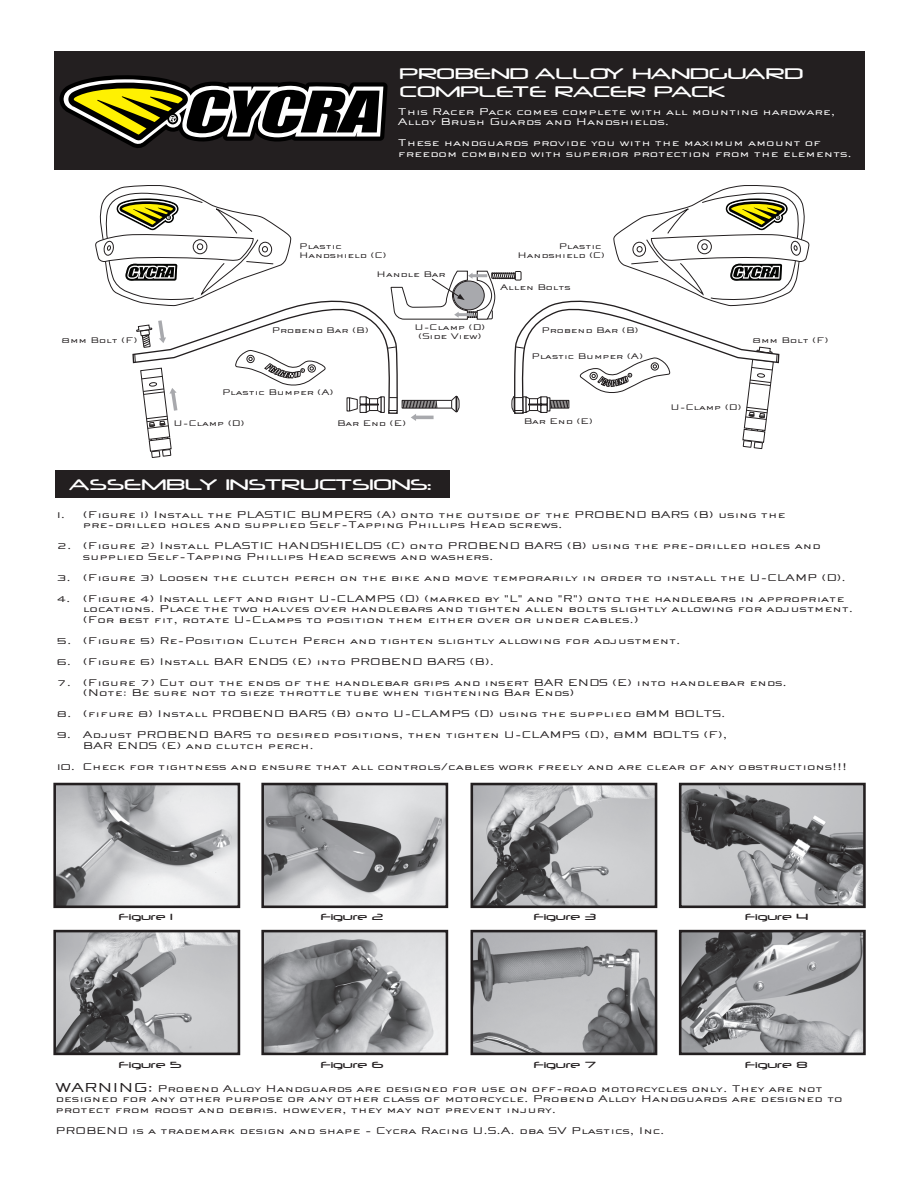
<style>
.page{position:relative;width:918px;height:1188px;background:#fff}
.page>*{position:absolute;margin:0;border:0;box-sizing:border-box;transform-origin:0 0}
.t1{font:500 18px/18px "Neuropol";color:#fff;scale:1.3 1}
.t2{font:500 10.5px "Neuropol";color:#231f20;scale:1.3 1}
.t3{font:9px/10.5px "Sackers Square Gothic";color:#231f20;scale:1.3 1}
.t4{font:9px/10.5px "Sackers Square Gothic";color:#fff;scale:1.3 1}
.t5{font:7.5px/9px "Sackers Square Gothic";color:#231f20;scale:1.3 1}
.s1{font-size:12px}
</style>
<div class="page">
<div style="left:54px;top:51px;width:810px;height:119px;background:#231f20"></div>
<div style="left:55px;top:471px;width:394px;height:27px;background:#231f20"></div>
<img style="left:57px;top:787px;width:179px;height:117px">
<div style="left:53px;top:783px;width:187px;height:125px;border:3px solid #231f20"></div>
<img style="left:265px;top:787px;width:179px;height:117px">
<div style="left:261px;top:783px;width:187px;height:125px;border:3px solid #231f20"></div>
<img style="left:475px;top:787px;width:178px;height:117px">
<div style="left:471px;top:783px;width:186px;height:125px;border:3px solid #231f20"></div>
<img style="left:683px;top:787px;width:179px;height:117px">
<div style="left:679px;top:783px;width:187px;height:125px;border:3px solid #231f20"></div>
<img style="left:57px;top:934px;width:179px;height:117px">
<div style="left:53px;top:930px;width:187px;height:125px;border:3px solid #231f20"></div>
<img style="left:265px;top:934px;width:179px;height:117px">
<div style="left:261px;top:930px;width:187px;height:125px;border:3px solid #231f20"></div>
<img style="left:475px;top:934px;width:178px;height:117px">
<div style="left:471px;top:930px;width:186px;height:125px;border:3px solid #231f20"></div>
<img style="left:683px;top:934px;width:179px;height:117px">
<div style="left:679px;top:930px;width:187px;height:125px;border:3px solid #231f20"></div>
<svg style="left:59px;top:75px;width:329px;height:73px"></svg>
<svg style="left:95px;top:185px;width:714px;height:273px"></svg>
<h1 class="t1" style="left:399px;top:65px;width:312px">PROBEND ALLOY HANDGUARD<br>COMPLETE RACER PACK</h1>
<p class="t4" style="left:398px;top:106px;width:338px">This Racer Pack comes complete with all mounting hardware,<br>Alloy Brush Guards and Handshields.</p>
<p class="t4" style="left:398px;top:138px;width:351px">These handguards provide you with the maximum amount of freedom combined with superior protection from the elements.</p>
<p class="t5" style="left:299px;top:242px;width:69px">Plastic<br>Handshield (C)</p>
<p class="t5" style="left:518px;top:242px;width:69px;text-indent:41px">Plastic<br>Handshield (C)</p>
<p class="t5" style="left:377px;top:270px;width:55px">Handle Bar</p>
<p class="t5" style="left:500px;top:283px;width:56px">Allen Bolts</p>
<p class="t5" style="left:414px;top:323px;width:56px;text-align:center">U-Clamp (D) (Side View)</p>
<p class="t5" style="left:272px;top:326px;width:76px">Probend Bar (B)</p>
<p class="t5" style="left:542px;top:326px;width:76px">Probend Bar (B)</p>
<p class="t5" style="left:531px;top:352px;width:87px">Plastic Bumper (A)</p>
<p class="t5" style="left:222px;top:388px;width:87px">Plastic Bumper (A)</p>
<p class="t5" style="left:62px;top:336px;width:60px">8mm Bolt (F)</p>
<p class="t5" style="left:753px;top:336px;width:60px">8mm Bolt (F)</p>
<p class="t5" style="left:174px;top:419px;width:56px">U-Clamp (D)</p>
<p class="t5" style="left:524px;top:417px;width:55px">Bar End (E)</p>
<p class="t5" style="left:337px;top:419px;width:55px">Bar End (E)</p>
<h1 class="t1" style="left:69px;top:476px;width:280px">ASSEMBLY INSTRUCTSIONS:</h1>
<p class="t5" style="left:671px;top:403px;width:56px">U-Clamp (D)</p>
<p class="t3" style="left:83px;top:509px;width:542px;text-indent:-26px">1. (Figure 1) Install the PLASTIC BUMPERS (A) onto the outside of the PROBEND BARS (B) using the pre-drilled holes and supplied Self-Tapping Phillips Head screws.</p>
<p class="t3" style="left:83px;top:541px;width:569px;text-indent:-26px">2. (Figure 2) Install PLASTIC HANDSHIELDS (C) onto PROBEND BARS (B) using the pre-drilled holes and supplied Self-Tapping Phillips Head screws and washers.</p>
<p class="t3" style="left:57px;top:572px;width:608px">3. (Figure 3) Loosen the clutch perch on the bike and move temporarily in order to install the U-CLAMP (D).</p>
<p class="t3" style="left:83px;top:593px;width:594px;text-indent:-26px">4. (Figure 4) Install left and right U-CLAMPS (D) (marked by "L" and "R") onto the handlebars in appropriate locations. Place the two halves over handlebars and tighten allen bolts slightly allowing for adjustment. (For best fit, rotate U-Clamps to position them either over or under cables.)</p>
<p class="t3" style="left:57px;top:635px;width:481px">5. (Figure 5) Re-Position Clutch Perch and tighten slightly allowing for adjustment.</p>
<p class="t3" style="left:57px;top:656px;width:338px">6. (Figure 6) Install BAR ENDS (E) into PROBEND BARS (B).</p>
<p class="t3" style="left:83px;top:677px;width:543px;text-indent:-26px">7. (Figure 7) Cut out the ends of the handlebar grips and insert BAR ENDS (E) into handlebar ends. (Note: Be sure not to sieze throttle tube when tightening Bar Ends)</p>
<p class="t3" style="left:57px;top:709px;width:516px">8. (fifure 8) Install PROBEND BARS (B) onto U-CLAMPS (D) using the supplied 8MM BOLTS.</p>
<p class="t3" style="left:83px;top:730px;width:497px;text-indent:-26px">9. Adjust PROBEND BARS to desired positions, then tighten U-CLAMPS (D), 8MM BOLTS (F),<br>BAR ENDS (E) and clutch perch.</p>
<p class="t3" style="left:57px;top:761px;width:609px">10. Check for tightness and ensure that all controls/cables work freely and are clear of any obstructions!!!</p>
<p class="t2" style="left:119px;top:912px;width:43px">Figure 1</p>
<p class="t2" style="left:320px;top:912px;width:50px">Figure 2</p>
<p class="t2" style="left:533px;top:912px;width:50px">Figure 3</p>
<p class="t2" style="left:745px;top:912px;width:50px">Figure 4</p>
<p class="t2" style="left:119px;top:1060px;width:50px">Figure 5</p>
<p class="t2" style="left:320px;top:1060px;width:50px">Figure 6</p>
<p class="t2" style="left:533px;top:1060px;width:50px">Figure 7</p>
<p class="t2" style="left:745px;top:1060px;width:49px">Figure 8</p>
<p class="t3" style="left:56px;top:1083px;width:607px"><span class="s1">WARNING:</span> Probend Alloy Handguards are designed for use on off-road motorcycles only. They are not designed for any other purpose or any other class of motorcycle. Probend Alloy Handguards are designed to protect from roost and debris. however, they may not prevent injury.</p>
<p class="t3" style="left:56px;top:1126px;width:470px">PROBEND is a trademark design and shape - Cycra Racing U.S.A. dba SV Plastics, Inc.</p>
</div>
